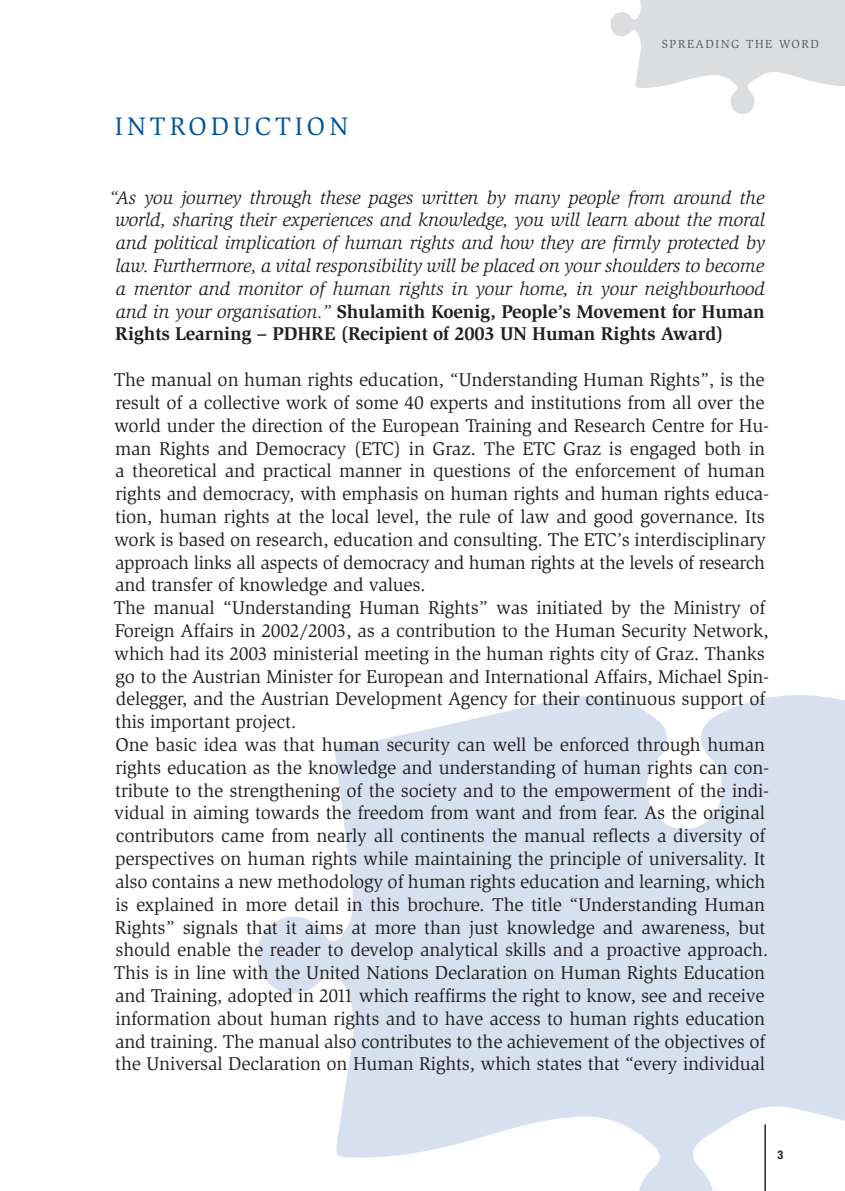
<style>
.page{position:relative;width:845px;height:1191px;background:#fff}
.page>*{position:absolute;margin:0;border:0;box-sizing:border-box;transform-origin:0 0}
.t1{font:26px "Slimbach";color:#01529a}
.t2{font:19px/22.8px "Slimbach";letter-spacing:-.01em;color:#231f20}
.t3{font:italic 19px/22.8px "Slimbach";letter-spacing:-.01em;color:#231f20;text-align:justify}
.t4{font:12px "Slimbach";letter-spacing:.13em;color:#57585a}
.t5{font:700 condensed 12px "Helvetica Neue";color:#231f20}
.s1{font-weight:700;font-style:normal}
</style>
<div class="page">
<svg style="left:257px;top:695px;width:587px;height:495px;fill:#d7e0ef"></svg>
<hr style="left:764px;top:1124px;width:1px;height:66px;background:#231f20">
<svg style="left:610px;top:0;width:235px;height:114px"></svg>
<h1 class="t1" style="left:115px;top:112px;width:34px">Introd</h1>
<h1 class="t1" style="left:233px;top:112px;width:61px">uction</h1>
<p class="t4" style="left:661px;top:37px;width:159px">SPREADING THE WORD</p>
<p class="t3" style="left:109px;top:186px;width:657px">“As you journey through these pages written by many people from around the world, sharing their experiences and knowledge, you will learn about the moral and political implication of human rights and how they are firmly protected by law. Furthermore, a vital responsibility will be placed on your shoulders to become a mentor and monitor of human rights in your home, in your neighbourhood and in your organisation.” <span class="s1">Shulamith Koenig, People’s Movement for Human Rights Learning – PDHRE (Recipient of 2003 UN Human Rights Award)</span></p>
<p class="t2" style="left:114px;top:368px;width:656px">The manual on human rights education, “Understanding Human Rights”, is the result of a collective work of some 40 experts and institutions from all over the world under the direction of the European Training and Research Centre for Hu&shy;man Rights and Democracy (ETC) in Graz. The ETC Graz is engaged both in a theoretical and practical manner in questions of the enforcement of human rights and democracy, with emphasis on human rights and human rights educa&shy;tion, human rights at the local level, the rule of law and good governance. Its work is based on research, education and consulting. The ETC’s interdisciplinary approach links all aspects of democracy and human rights at the levels of research and transfer of knowledge and values.<br>The manual “Understanding Human Rights” was initiated by the Ministry of Foreign Affairs in 2002/2003, as a contribution to the Human Security Network, which had its 2003 ministerial meeting in the human rights city of Graz. Thanks go to the Austrian Minister for European and International Affairs, Michael Spin&shy;delegger, and the Austrian Development Agency for their continuous support of this important project.<br>One basic idea was that human security can well be enforced through human rights education as the knowledge and understanding of human rights can con&shy;tribute to the strengthening of the society and to the empowerment of the indi&shy;vidual in aiming towards the freedom from want and from fear. As the original contributors came from nearly all continents the manual reflects a diversity of perspectives on human rights while maintaining the principle of universality. It also contains a new methodology of human rights education and learning, which is explained in more detail in this brochure. The title “Understanding Human Rights” signals that it aims at more than just knowledge and awareness, but should enable the reader to develop analytical skills and a proactive approach.<br>This is in line with the United Nations Declaration on Human Rights Education and Training, adopted in 2011 which reaffirms the right to know, see and receive information about human rights and to have access to human rights education and training. The manual also contributes to the achievement of the objectives of the Universal Declaration on Human Rights, which states that “every individual</p>
<p class="t5" style="left:777px;top:1144px;width:7px">3</p>
</div>
